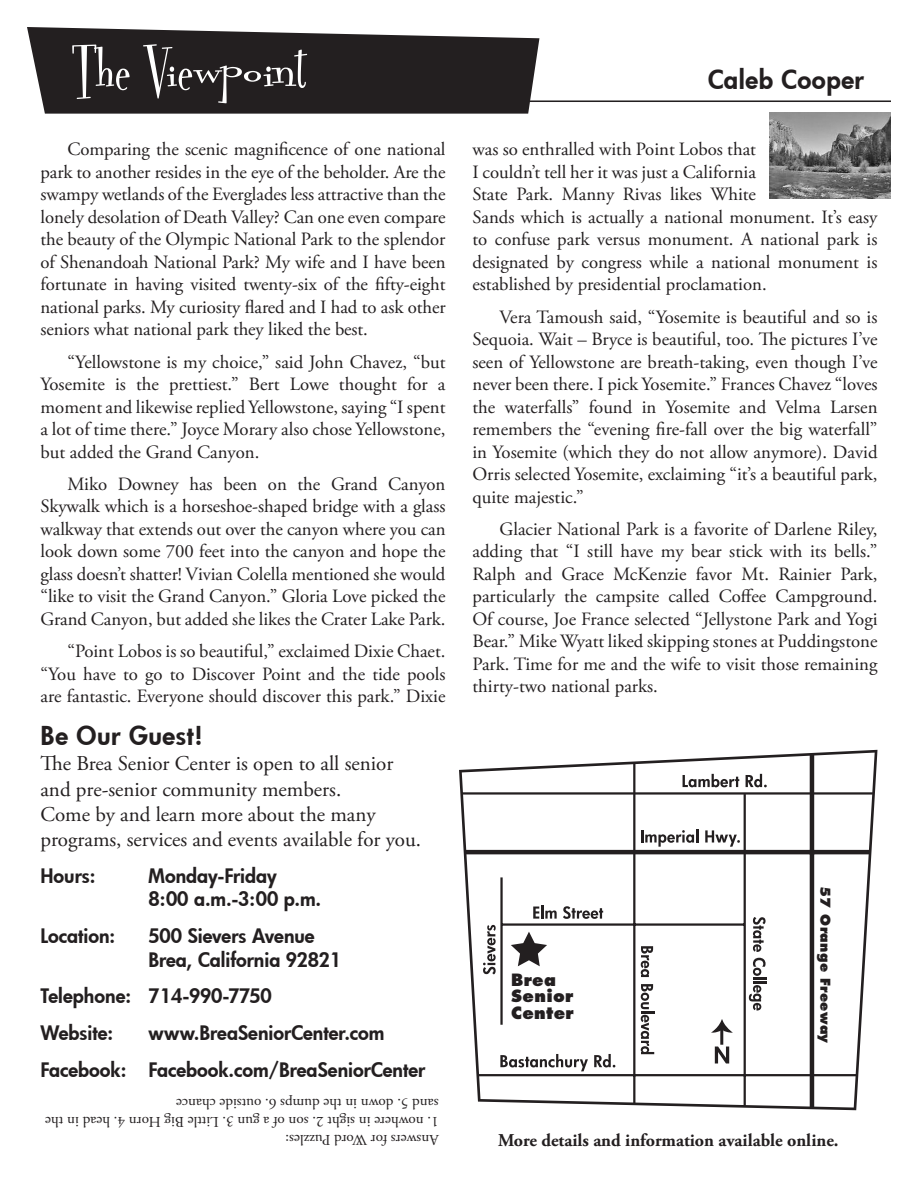
<style>
.page{position:relative;width:918px;height:1188px;background:#fff}
.page>*{position:absolute;margin:0;border:0;box-sizing:border-box;transform-origin:0 0}
.t1{font:57.75px "Fontdinerdotcom";letter-spacing:.02em;color:#fff}
.t2{font:800 25.5px "Futura";letter-spacing:.02em;color:#231f20}
.t3{font:21px/25.2px "Adobe Garamond Pro";color:#231f20}
.t4{font:800 19.5px/23.4px "Futura";color:#231f20}
.paragraph{font:18.75px/22.5px "Adobe Garamond Pro";color:#231f20;text-align:justify}
.t5{font:700 18px "Adobe Garamond Pro";color:#231f20}
.t6{font:800 16.5px "Futura";letter-spacing:.02em;color:#231f20}
.t7{font:15px/18px "Adobe Garamond Pro";color:#231f20}
.t8{font:800 13.2px "Futura";letter-spacing:.02em;color:#231f20}
</style>
<div class="page">
<hr style="left:529px;top:100px;width:362px;height:2px;background:#231f20">
<svg style="left:27px;top:27px;width:512px;height:87px;background:#373435"></svg>
<svg style="left:459px;top:750px;width:419px;height:360px"></svg>
<hr style="left:462px;top:792px;width:411px;height:3px;background:#231f20">
<hr style="left:465px;top:850px;width:404px;height:4px;background:#231f20">
<hr style="left:810px;top:755px;width:4px;height:352px;background:#231f20">
<hr style="left:502px;top:923px;width:243px;height:3px;background:#231f20">
<hr style="left:744px;top:794px;width:2px;height:312px;background:#231f20">
<hr style="left:478px;top:1074px;width:379px;height:2px;background:#231f20">
<hr style="left:500px;top:877px;width:3px;height:148px;background:#231f20">
<hr style="left:633px;top:764px;width:2px;height:339px;background:#231f20">
<hr style="left:720px;top:1028px;width:3px;height:17px;background:#231f20">
<svg style="left:709px;top:1017px;width:26px;height:17px"></svg>
<svg style="left:683px;top:774px;width:56px;height:13px"></svg>
<svg style="left:746px;top:774px;width:21px;height:13px"></svg>
<svg style="left:533px;top:905px;width:24px;height:14px"></svg>
<svg style="left:563px;top:906px;width:40px;height:13px"></svg>
<svg style="left:500px;top:1054px;width:88px;height:17px"></svg>
<svg style="left:594px;top:1054px;width:21px;height:13px"></svg>
<svg style="left:483px;top:925px;width:13px;height:49px"></svg>
<svg style="left:753px;top:917px;width:13px;height:35px"></svg>
<svg style="left:749px;top:958px;width:17px;height:53px"></svg>
<svg style="left:641px;top:946px;width:12px;height:31px"></svg>
<svg style="left:641px;top:984px;width:13px;height:70px"></svg>
<svg style="left:715px;top:1047px;width:14px;height:16px"></svg>
<svg style="left:641px;top:829px;width:57px;height:18px"></svg>
<svg style="left:705px;top:830px;width:35px;height:17px"></svg>
<img style="left:770px;top:112px;width:121px;height:87px">
<p class="t1" style="left:73px;top:30px;width:234px">The Viewpoint</p>
<p class="paragraph" style="left:40px;top:139px;width:407px;text-indent:27px">Comparing the scenic magnificence of one national park to another resides in the eye of the beholder. Are the swampy wetlands of the Everglades less attractive than the lonely desolation of Death Valley? Can one even compare the beauty of the Olympic National Park to the splendor of Shenandoah National Park? My wife and I have been fortunate in having visited twenty-six of the fifty-eight national parks. My curiosity flared and I had to ask other seniors what national park they liked the best.</p>
<p class="paragraph" style="left:40px;top:351px;width:407px;text-indent:27px">“Yellowstone is my choice,” said John Chavez, “but Yosemite is the prettiest.” Bert Lowe thought for a moment and likewise replied Yellowstone, saying “I spent a lot of time there.” Joyce Morary also chose Yellowstone, but added the Grand Canyon.</p>
<p class="paragraph" style="left:40px;top:473px;width:407px;text-indent:27px">Miko Downey has been on the Grand Canyon Skywalk which is a horseshoe-shaped bridge with a glass walkway that extends out over the canyon where you can look down some 700 feet into the canyon and hope the glass doesn’t shatter! Vivian Colella mentioned she would “like to visit the Grand Canyon.” Gloria Love picked the Grand Canyon, but added she likes the Crater Lake Park.</p>
<p class="paragraph" style="left:40px;top:640px;width:407px;text-indent:27px">“Point Lobos is so beautiful,” exclaimed Dixie Chaet. “You have to go to Discover Point and the tide pools are fantastic. Everyone should discover this park.” Dixie</p>
<p class="t2" style="left:40px;top:718px;width:164px">Be Our Guest!</p>
<p class="t3" style="left:40px;top:752px;width:354px">The Brea Senior Center is open to all senior and pre-senior community members.</p>
<p class="t3" style="left:40px;top:802px;width:382px">Come by and learn more about the many programs, services and events available for you.</p>
<p class="t4" style="left:40px;top:864px;width:57px">Hours:</p>
<p class="t4" style="left:148px;top:864px;width:174px">Monday-Friday<br>8:00 a.m.-3:00 p.m.</p>
<p class="t4" style="left:40px;top:924px;width:76px">Location:</p>
<p class="t4" style="left:148px;top:924px;width:194px">500 Sievers Avenue<br>Brea, California 92821</p>
<p class="t4" style="left:40px;top:984px;width:233px">Telephone: 714-990-7750</p>
<p class="t4" style="left:40px;top:1021px;width:74px">Website:</p>
<p class="t4" style="left:148px;top:1021px;width:238px">www.BreaSeniorCenter.com</p>
<p class="t4" style="left:40px;top:1058px;width:386px">Facebook: Facebook.com/BreaSeniorCenter</p>
<p class="t7" style="left:439px;top:1131px;width:395px;rotate:-180deg">1. nowhere in sight 2. son of a gun 3. Little Big Horn 4. head in the sand 5. down in the dumps 6. outside chance</p>
<p class="t7" style="left:439px;top:1149px;width:155px;rotate:-180deg">Answers for Word Puzzles:</p>
<p class="t2" style="left:708px;top:62px;width:157px">Caleb Cooper</p>
<p class="paragraph" style="left:472px;top:139px;width:407px;text-align:left">was so enthralled with Point Lobos that<br>I couldn’t tell her it was just a California<br>State Park. Manny Rivas likes White<br>Sands which is actually a national monument. It’s easy to confuse park versus monument. A national park is designated by congress while a national monument is established by presidential proclamation.</p>
<p class="paragraph" style="left:472px;top:306px;width:407px;text-indent:27px">Vera Tamoush said, “Yosemite is beautiful and so is Sequoia. Wait – Bryce is beautiful, too. The pictures I’ve seen of Yellowstone are breath-taking, even though I’ve never been there. I pick Yosemite.” Frances Chavez “loves the waterfalls” found in Yosemite and Velma Larsen remembers the “evening fire-fall over the big waterfall” in Yosemite (which they do not allow anymore). David Orris selected Yosemite, exclaiming “it’s a beautiful park, quite majestic.”</p>
<p class="paragraph" style="left:472px;top:518px;width:407px;text-indent:27px">Glacier National Park is a favorite of Darlene Riley, adding that “I still have my bear stick with its bells.” Ralph and Grace McKenzie favor Mt. Rainier Park, particularly the campsite called Coffee Campground.<br>Of course, Joe France selected “Jellystone Park and Yogi Bear.” Mike Wyatt liked skipping stones at Puddingstone Park. Time for me and the wife to visit those remaining thirty-two national parks.</p>
<p class="t6" style="left:511px;top:969px;width:46px">Brea</p>
<p class="t6" style="left:511px;top:986px;width:64px">Senior</p>
<p class="t6" style="left:511px;top:1002px;width:64px">Center</p>
<p class="t8" style="left:834px;top:886px;width:159px;rotate:90deg">57 Orange Freeway</p>
<p class="t5" style="left:498px;top:1130px;width:342px">More details and information available online.</p>
</div>
